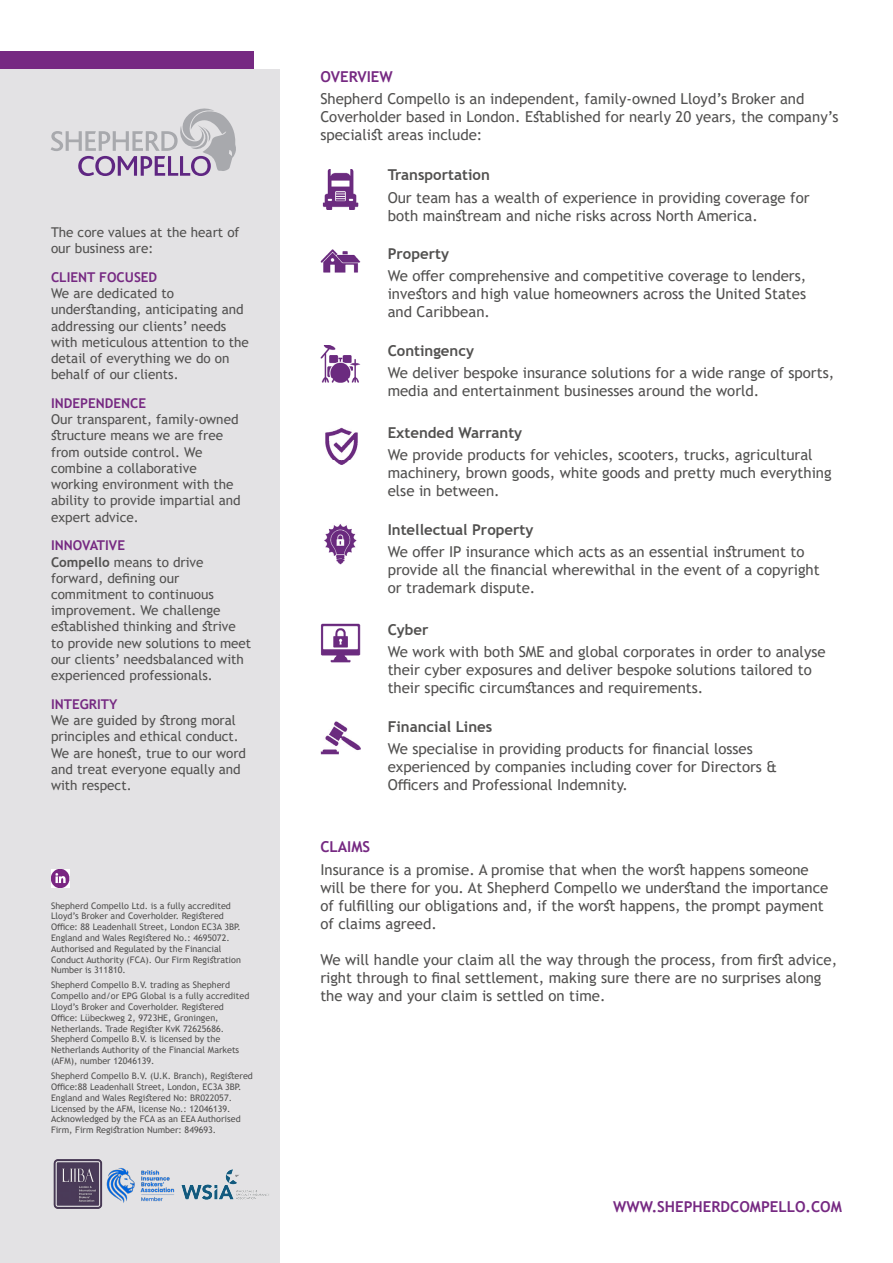
<style>
.page{position:relative;width:893px;height:1263px;background:#fff}
.page>*{position:absolute;margin:0;border:0;box-sizing:border-box;transform-origin:0 0}
.t1{font:15px/18px "Trebuchet MS";color:#525150}
.t2{font:700 15px "Trebuchet MS";color:#525150}
.t3{font:700 15px "Trebuchet MS";color:#762982}
.t4{font:13.5px/16.2px "Trebuchet MS";color:#525150}
.t5{font:9px/10.8px "Trebuchet MS";color:#525150}
.s1{font-weight:700;color:#762982}
.s2{font-weight:700}
</style>
<div class="page">
<div style="left:0;top:51px;width:253px;height:39px;background:#762982"></div>
<div style="left:0;top:69px;width:280px;height:1194px;background:#e3e2e4"></div>
<svg style="left:51px;top:108px;width:185px;height:68px"></svg>
<img style="left:51px;top:869px;width:19px;height:18px">
<img style="left:322px;top:169px;width:37px;height:41px">
<img style="left:320px;top:345px;width:41px;height:38px">
<img style="left:325px;top:428px;width:33px;height:37px">
<img style="left:320px;top:624px;width:41px;height:39px">
<img style="left:320px;top:249px;width:41px;height:24px">
<img style="left:324px;top:524px;width:33px;height:40px">
<img style="left:320px;top:721px;width:41px;height:34px">
<img style="left:53px;top:1159px;width:41px;height:50px">
<img style="left:188px;top:1169px;width:81px;height:31px">
<img style="left:94px;top:1159px;width:94px;height:50px">
<p class="t4" style="left:51px;top:224px;width:190px">The core values at the heart of our business are:</p>
<p class="t4" style="left:51px;top:269px;width:199px"><span class="s1">CLIENT FOCUSED<br></span>We are dedicated to understanding, anticipating and addressing our clients’ needs with meticulous attention to the detail of everything we do on behalf of our clients.</p>
<p class="t4" style="left:51px;top:395px;width:191px"><span class="s1">INDEPENDENCE<br></span>Our transparent, family-owned structure means we are free from outside control. We combine a collaborative working environment with the ability to provide impartial and expert advice.</p>
<p class="t4" style="left:51px;top:537px;width:202px"><span class="s1">INNOVATIVE<br></span><span class="s2">Compello</span> means to drive forward, defining our commitment to continuous improvement. We challenge established thinking and strive to provide new solutions to meet our clients’ needsbalanced with experienced professionals.</p>
<p class="t4" style="left:51px;top:696px;width:197px"><span class="s1">INTEGRITY<br></span>We are guided by strong moral principles and ethical conduct.<br>We are honest, true to our word and treat everyone equally and with respect.</p>
<p class="t5" style="left:51px;top:900px;width:191px">Shepherd Compello Ltd. is a fully accredited Lloyd’s Broker and Coverholder. Registered Office: 88 Leadenhall Street, London EC3A 3BP.<br>England and Wales Registered No.: 4695072.<br>Authorised and Regulated by the Financial Conduct Authority (FCA). Our Firm Registration Number is 311810.</p>
<p class="t5" style="left:51px;top:980px;width:200px">Shepherd Compello B.V. trading as Shepherd Compello and/or EPG Global is a fully accredited Lloyd’s Broker and Coverholder. Registered Office: Lübeckweg 2, 9723HE, Groningen, Netherlands. Trade Register KvK 72625686.<br>Shepherd Compello B.V. is licensed by the Netherlands Authority of the Financial Markets (AFM), number 12046139.</p>
<p class="t5" style="left:51px;top:1070px;width:203px">Shepherd Compello B.V. (U.K. Branch), Registered Office:88 Leadenhall Street, London, EC3A 3BP.<br>England and Wales Registered No: BR022057.<br>Licensed by the AFM, license No.: 12046139.<br>Acknowledged by the FCA as an EEA Authorised Firm, Firm Registration Number: 849693.</p>
<p class="t3" style="left:320px;top:67px;width:74px">OVERVIEW</p>
<p class="t1" style="left:320px;top:90px;width:520px">Shepherd Compello is an independent, family-owned Lloyd’s Broker and<br>Coverholder based in London. Established for nearly 20 years, the company’s specialist areas include:</p>
<p class="t2" style="left:388px;top:166px;width:104px">Transportation</p>
<p class="t1" style="left:388px;top:188px;width:423px">Our team has a wealth of experience in providing coverage for both mainstream and niche risks across North America.</p>
<p class="t2" style="left:388px;top:244px;width:63px">Property</p>
<p class="t1" style="left:388px;top:267px;width:420px;text-align:justify">We offer comprehensive and competitive coverage to lenders, investors and high value homeowners across the United States and Caribbean.</p>
<p class="t2" style="left:388px;top:341px;width:88px">Contingency</p>
<p class="t1" style="left:388px;top:364px;width:448px">We deliver bespoke insurance solutions for a wide range of sports, media and entertainment businesses around the world.</p>
<p class="t2" style="left:388px;top:423px;width:136px">Extended Warranty</p>
<p class="t1" style="left:388px;top:446px;width:445px">We provide products for vehicles, scooters, trucks, agricultural machinery, brown goods, white goods and pretty much everything else in between.</p>
<p class="t2" style="left:388px;top:520px;width:147px">Intellectual Property</p>
<p class="t1" style="left:388px;top:543px;width:434px">We offer IP insurance which acts as an essential instrument to provide all the financial wherewithal in the event of a copyright or trademark dispute.</p>
<p class="t2" style="left:388px;top:620px;width:42px">Cyber</p>
<p class="t1" style="left:388px;top:643px;width:439px">We work with both SME and global corporates in order to analyse their cyber exposures and deliver bespoke solutions tailored to their specific circumstances and requirements.</p>
<p class="t2" style="left:388px;top:717px;width:106px">Financial Lines</p>
<p class="t1" style="left:388px;top:740px;width:391px">We specialise in providing products for financial losses experienced by companies including cover for Directors &amp;<br>Officers and Professional Indemnity.</p>
<p class="t3" style="left:320px;top:838px;width:51px">CLAIMS</p>
<p class="t1" style="left:320px;top:860px;width:509px">Insurance is a promise. A promise that when the worst happens someone will be there for you. At Shepherd Compello we understand the importance of fulfilling our obligations and, if the worst happens, the prompt payment of claims agreed.</p>
<p class="t1" style="left:320px;top:950px;width:518px">We will handle your claim all the way through the process, from first advice, right through to final settlement, making sure there are no surprises along the way and your claim is settled on time.</p>
<p class="t3" style="left:613px;top:1197px;width:230px">WWW.SHEPHERDCOMPELLO.COM</p>
</div>
